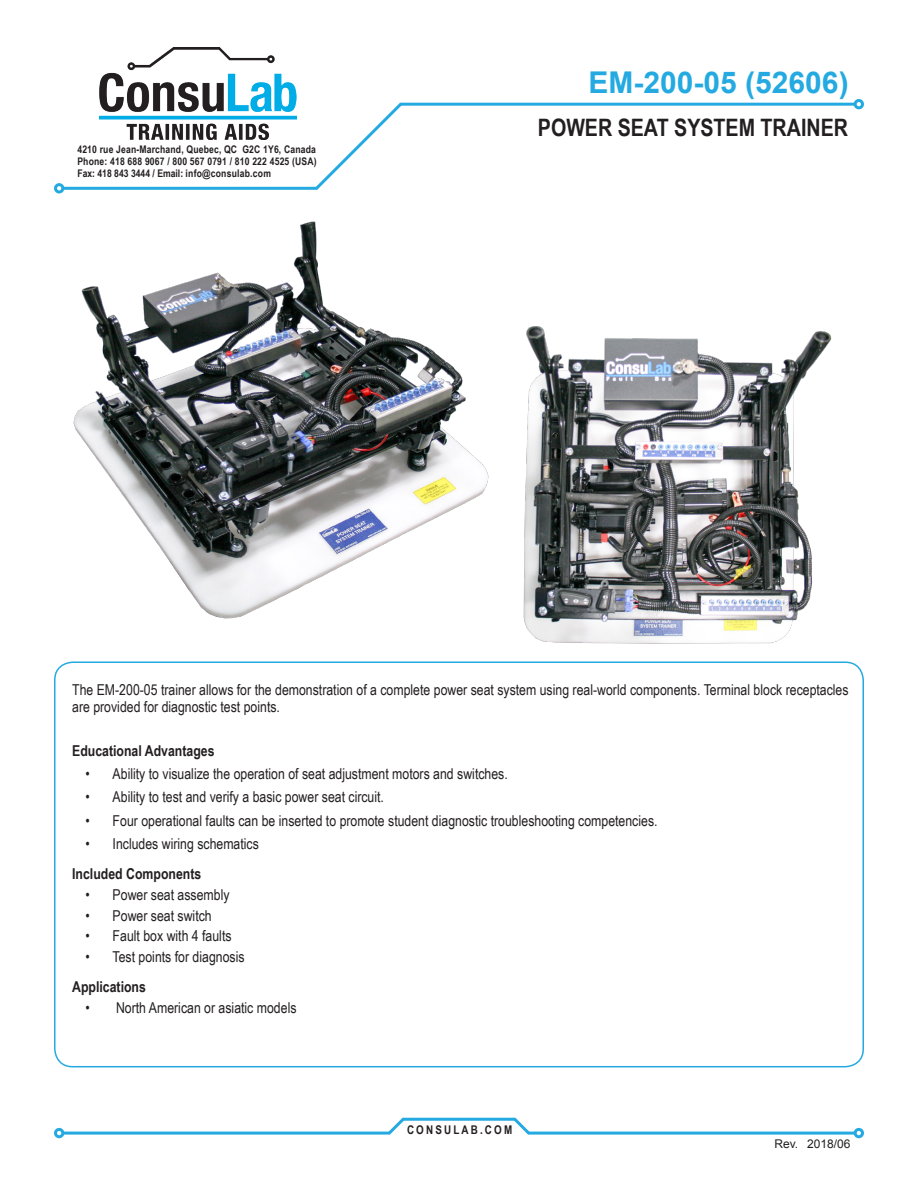
<style>
.page{position:relative;width:918px;height:1188px;background:#fff}
.page>*{position:absolute;margin:0;border:0;box-sizing:border-box;transform-origin:0 0}
.t1{font:700 30px "Arial";color:#24aae1}
.t2{font:700 24px "Arial Narrow";color:#231f20}
.t3{font:15px/16.5px "Arial Narrow";color:#231f20}
.Texte_specifications{font:700 15px "Arial Narrow";color:#231f20}
.t4{font:700 12px "Arial Narrow";letter-spacing:.18em;color:#231f20}
.t5{font:12px "Arial";color:#231f20}
.t6{font:700 10.5px/12px "Arial Narrow";letter-spacing:.015em;color:#231f20;text-align:justify}
</style>
<div class="page">
<div style="left:54px;top:183px;width:10px;height:10px;border:3px solid #24aae1;border-radius:50%"></div>
<hr style="left:63px;top:187px;width:254px;height:3px;background:#24aae1">
<svg style="left:312px;top:102px;width:93px;height:88px"></svg>
<hr style="left:400px;top:103px;width:455px;height:3px;background:#24aae1">
<div style="left:854px;top:99px;width:10px;height:10px;border:3px solid #24aae1;border-radius:50%"></div>
<div style="left:54px;top:1128px;width:10px;height:10px;border:3px solid #24aae1;border-radius:50%"></div>
<hr style="left:64px;top:1132px;width:326px;height:3px;background:#24aae1">
<hr style="left:528px;top:1132px;width:328px;height:3px;background:#24aae1">
<svg style="left:385px;top:1117px;width:23px;height:18px"></svg>
<svg style="left:510px;top:1117px;width:23px;height:18px"></svg>
<hr style="left:403px;top:1118px;width:112px;height:3px;background:#24aae1">
<div style="left:854px;top:1128px;width:10px;height:10px;border:3px solid #24aae1;border-radius:50%"></div>
<img style="left:100px;top:48px;width:196px;height:91px">
<div style="left:54px;top:662px;width:810px;height:405px;border:2px solid #24aae1;border-radius:18px"></div>
<img style="left:73px;top:221px;width:416px;height:398px">
<img style="left:523px;top:326px;width:309px;height:318px">
<h1 class="t1" style="left:589px;top:62px;width:262px">EM-200-05 (52606)</h1>
<p class="t6" style="left:77px;top:143px;width:241px">4210 rue Jean-Marchand, Quebec, QC G2C 1Y6, Canada Phone: 418 688 9067 / 800 567 0791 / 810 222 4525 (USA)<br>Fax: 418 843 3444 / Email: info@consulab.com</p>
<h2 class="t2" style="left:538px;top:109px;width:312px">POWER SEAT SYSTEM TRAINER</h2>
<p class="t3" style="left:72px;top:681px;width:778px">The EM-200-05 trainer allows for the demonstration of a complete power seat system using real-world components. Terminal block receptacles are provided for diagnostic test points.</p>
<p class="Texte_specifications" style="left:72px;top:739px;width:144px">Educational Advantages</p>
<p class="t3" style="left:86px;top:765px;width:424px">• Ability to visualize the operation of seat adjustment motors and switches.</p>
<p class="t3" style="left:86px;top:788px;width:300px">• Ability to test and verify a basic power seat circuit.</p>
<p class="t3" style="left:86px;top:812px;width:573px">• Four operational faults can be inserted to promote student diagnostic troubleshooting competencies.</p>
<p class="t3" style="left:86px;top:835px;width:175px">• Includes wiring schematics</p>
<p class="Texte_specifications" style="left:72px;top:862px;width:131px">Included Components</p>
<p class="t3" style="left:86px;top:886px;width:145px">• Power seat assembly</p>
<p class="t3" style="left:86px;top:906px;width:128px">• Power seat switch</p>
<p class="t3" style="left:86px;top:927px;width:147px">• Fault box with 4 faults</p>
<p class="t3" style="left:86px;top:948px;width:160px">• Test points for diagnosis</p>
<p class="Texte_specifications" style="left:72px;top:976px;width:75px">Applications</p>
<p class="t3" style="left:86px;top:999px;width:212px">• North American or asiatic models</p>
<p class="t4" style="left:407px;top:1120px;width:107px">CONSULAB.COM</p>
<p class="t5" style="left:774px;top:1135px;width:78px">Rev. 2018/06</p>
</div>
